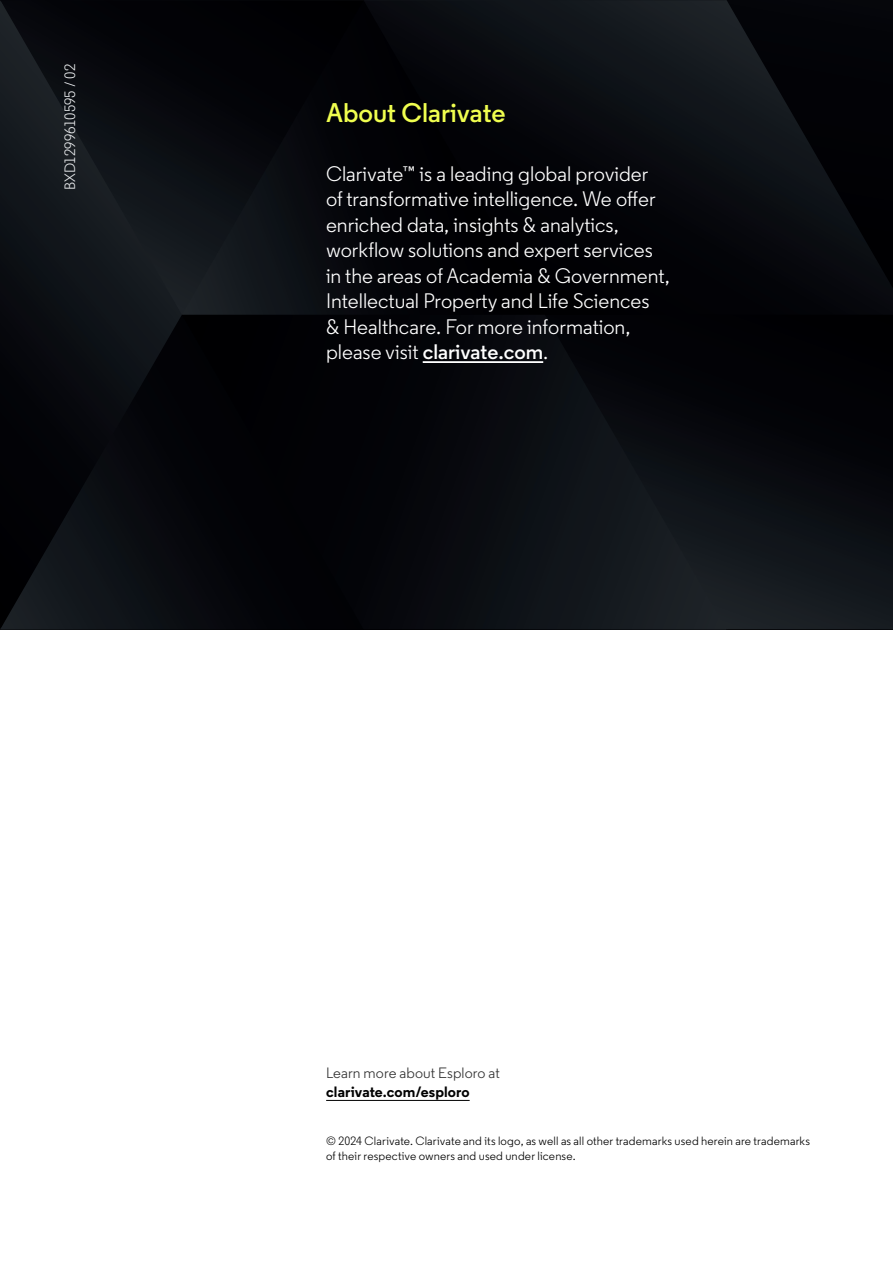
<style>
.page{position:relative;width:893px;height:1263px;background:#fff}
.page>*{position:absolute;margin:0;border:0;box-sizing:border-box;transform-origin:0 0}
.t1{font:600 27px "Regular Clarivate";color:#f0fe4f}
.t2{font:21px/25.5px "Regular Clarivate";color:#fff}
.t3{font:15px "Regular Clarivate";letter-spacing:.005em;color:#333}
.t4{font:700 15px "Regular Clarivate";letter-spacing:.005em;color:#000}
.t5{font:15px "Regular Clarivate";color:#e9ebed}
.t6{font:12px/15px "Regular Clarivate";letter-spacing:.015em;color:#000}
.s1{font-weight:600}
</style>
<div class="page">
<svg style="left:363px;top:629px;width:363px;height:1px"></svg>
<hr style="left:726px;top:629px;width:167px;height:1px;background:#08090c">
<svg style="left:0;top:74px;width:182px;height:555px;background:#0c0f14"></svg>
<svg style="left:0;top:0;width:182px;height:74px;background:#07080d"></svg>
<svg style="left:545px;top:0;width:348px;height:315px;background:#080a0e"></svg>
<svg style="left:182px;top:0;width:363px;height:315px;background:#05070b"></svg>
<svg style="left:182px;top:315px;width:363px;height:314px;background:#040509"></svg>
<svg style="left:545px;top:315px;width:348px;height:314px;background:#0b0e12"></svg>
<hr style="left:326px;top:1100px;width:144px;height:1px;background:#000">
<hr style="left:423px;top:361px;width:120px;height:2px;background:#fff">
<p class="t5" style="left:61px;top:190px;width:127px;rotate:-90deg">BXD1299610595 / 02</p>
<p class="t1" style="left:326px;top:96px;width:181px">About Clarivate</p>
<p class="t2" style="left:326px;top:161px;width:345px">Clarivate™ is a leading global provider of transformative intelligence. We offer enriched data, insights &amp; analytics, workflow solutions and expert services in the areas of Academia &amp; Government, Intellectual Property and Life Sciences<br>&amp; Healthcare. For more information, please visit <span class="s1">clarivate.com</span>.</p>
<p class="t3" style="left:326px;top:1063px;width:175px">Learn more about Esploro at</p>
<p class="t4" style="left:326px;top:1082px;width:145px">clarivate.com/esploro</p>
<p class="t6" style="left:326px;top:1134px;width:485px">© 2024 Clarivate. Clarivate and its logo, as well as all other trademarks used herein are trademarks of their respective owners and used under license.</p>
</div>
